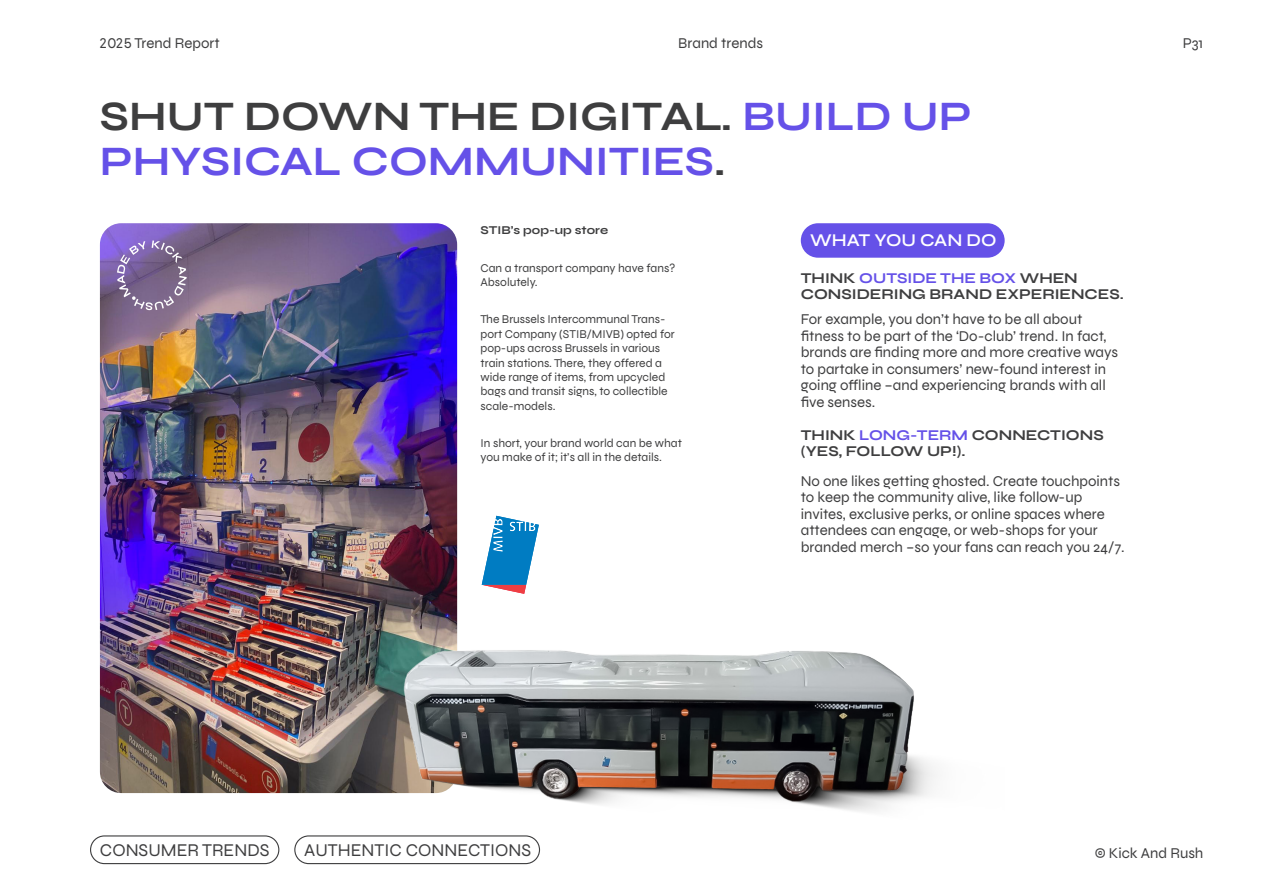
<style>
.page{position:relative;width:1263px;height:893px;background:#fff}
.page>*{position:absolute;margin:0;border:0;box-sizing:border-box;transform-origin:0 0}
.t1{font:700 42px/45px "Syne";color:#6551e8}
.t2{font:18px "Syne";color:#3e3e3f}
.t3{font:600 18px "Syne";color:#fff}
.t4{font:15px/16.5px "Syne";color:#3e3e3f}
.t5{font:700 15px/16.5px "Syne";color:#3e3e3f}
.t6{font:12px/14.4px "Syne";color:#3e3e3f}
.t7{font:700 12px "Syne";color:#3e3e3f}
.s1{color:#3e3e3f}
.s2{color:#6551e8}
</style>
<div class="page">
<div style="left:90px;top:835px;width:189px;height:29px;border:1px solid #3e3e3f;border-radius:14px"></div>
<div style="left:294px;top:835px;width:246px;height:29px;border:1px solid #3e3e3f;border-radius:14px"></div>
<div style="left:801px;top:223px;width:204px;height:35px;background:#6551e8;border-radius:17px"></div>
<img style="left:100px;top:223px;width:357px;height:570px">
<img style="left:386px;top:633px;width:551px;height:179px">
<svg style="left:117px;top:240px;width:70px;height:70px;background:#87739c"></svg>
<svg style="left:482px;top:516px;width:57px;height:78px"></svg>
<p class="t4" style="left:100px;top:34px;width:121px">2025 Trend Report</p>
<p class="t4" style="left:678px;top:34px;width:86px">Brand trends</p>
<p class="t4" style="left:1183px;top:34px;width:22px">P31</p>
<p class="t1" style="left:100px;top:93px;width:873px"><span class="s1">SHUT DOWN THE DIGITAL.</span> BUILD UP<br>PHYSICAL COMMUNITIES<span class="s1">.</span></p>
<p class="t7" style="left:480px;top:223px;width:129px">STIB’s pop-up store</p>
<p class="t6" style="left:480px;top:260px;width:197px">Can a transport company have fans?<br>Absolutely.</p>
<p class="t6" style="left:480px;top:312px;width:196px">The Brussels Intercommunal Trans&shy;port Company (STIB/MIVB) opted for pop-ups across Brussels in various train stations. There, they offered a wide range of items, from upcycled bags and transit signs, to collectible scale-models.</p>
<p class="t6" style="left:480px;top:436px;width:203px">In short, your brand world can be what you make of it; it’s all in the details.</p>
<p class="t2" style="left:100px;top:838px;width:171px">CONSUMER TRENDS</p>
<p class="t2" style="left:304px;top:838px;width:228px">AUTHENTIC CONNECTIONS</p>
<p class="t3" style="left:810px;top:229px;width:188px">WHAT YOU CAN DO</p>
<p class="t5" style="left:801px;top:269px;width:325px">THINK <span class="s2">OUTSIDE THE BOX</span> WHEN<br>CONSIDERING BRAND EXPERIENCES.</p>
<p class="t4" style="left:801px;top:311px;width:319px">For example, you don’t have to be all about fitness to be part of the ‘Do-club’ trend. In fact, brands are finding more and more creative ways to partake in consumers’ new-found interest in going offline –and experiencing brands with all five senses.</p>
<p class="t5" style="left:801px;top:426px;width:304px">THINK <span class="s2">LONG-TERM</span> CONNECTIONS (YES, FOLLOW UP!).</p>
<p class="t4" style="left:801px;top:472px;width:325px">No one likes getting ghosted. Create touchpoints to keep the community alive, like follow-up invites, exclusive perks, or online spaces where attendees can engage, or web-shops for your branded merch –so your fans can reach you 24/7.</p>
<p class="t4" style="left:1095px;top:844px;width:110px">© Kick And Rush</p>
</div>
